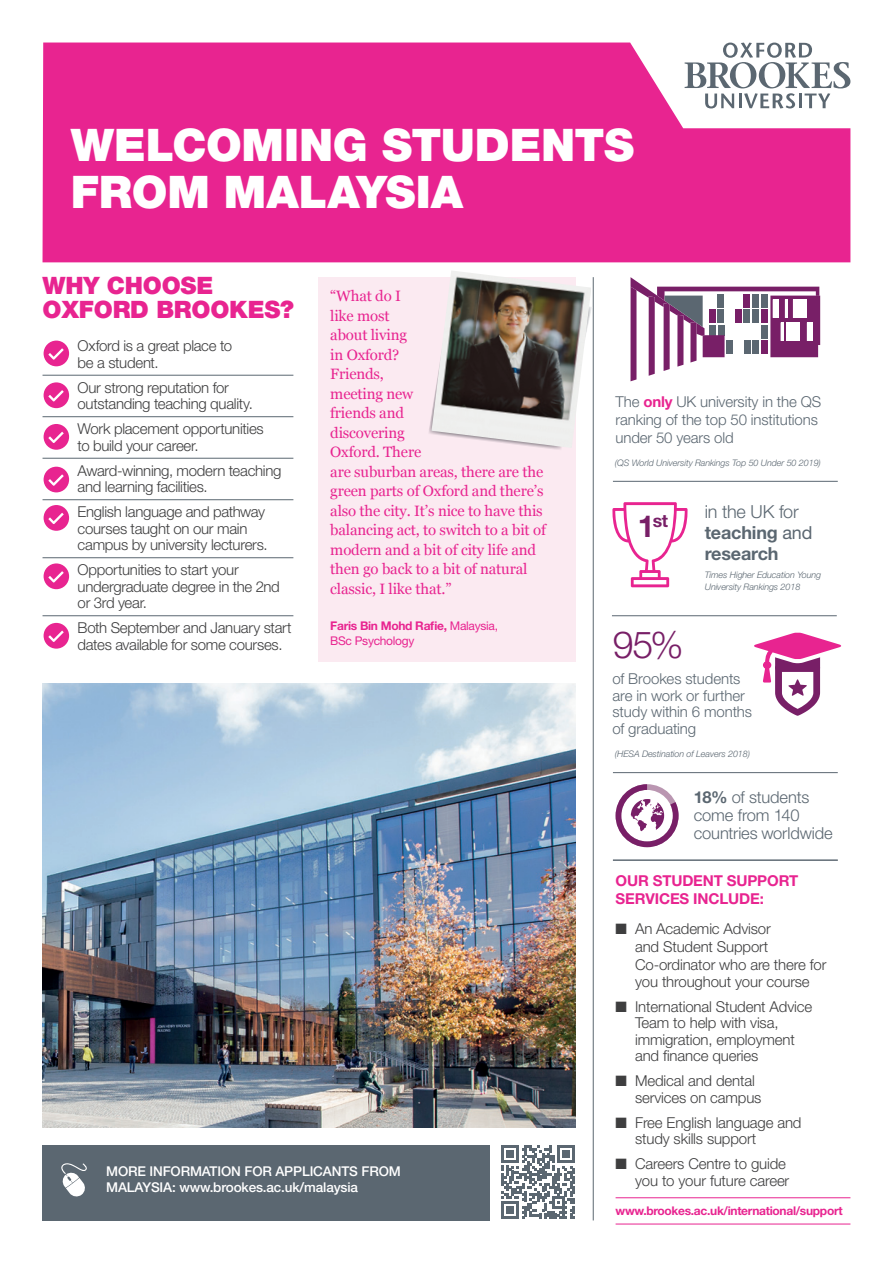
<style>
.page{position:relative;width:893px;height:1263px;background:#fff}
.page>*{position:absolute;margin:0;border:0;box-sizing:border-box;transform-origin:0 0}
.t1{font:900 45px/46.5px "Helvetica Neue LT Std";letter-spacing:-.005em;color:#fff}
.t2{font:300 37.5px "Helvetica Neue LT Std";color:#781f67}
.t3{font:900 24px/24px "Helvetica Neue LT Std";letter-spacing:-.01em;color:#e82490}
.t4{font:700 18px/21px "Helvetica Neue LT Std";letter-spacing:-.01em;color:#5b6771}
.t5{font:700 17.7px "Helvetica Neue LT Std";color:#781f67}
.t6{font:300 16.5px/18px "Helvetica Neue LT Std";letter-spacing:-.01em;color:#5b6771}
.t7{font:300 15px/16.5px "Helvetica Neue LT Std";letter-spacing:-.015em;color:#3e3e3f}
.t8{font:15px/19.5px "Georgia";letter-spacing:-.01em;color:#e82490}
.t9{font:300 15px/16.5px "Helvetica Neue LT Std";letter-spacing:-.01em;color:#5b6771}
.t10{font:700 15px/18px "Helvetica Neue LT Std";letter-spacing:-.01em;color:#e82490}
.t11{font:500 13.5px/16.5px "Helvetica Neue LT Std";letter-spacing:-.01em;color:#fff}
.t12{font:12px/15px "Helvetica Neue LT Std";letter-spacing:-.025em;color:#e82490}
.t13{font:700 12px "Helvetica Neue LT Std";letter-spacing:-.025em;color:#e82490}
.t14{font:italic 300 9px/12px "Helvetica Neue LT Std";letter-spacing:-.01em;color:#5b6771}
.s1{font-weight:700}
.s2{font-weight:700;color:#e82490}
.s3{font-size:30.3px}
.s4{font-weight:300}
.s5{font-weight:400}
</style>
<div class="page">
<div style="left:43px;top:43px;width:807px;height:219px;background:#e82490"></div>
<svg style="left:685px;top:43px;width:165px;height:65px"></svg>
<div style="left:43px;top:1145px;width:447px;height:75px;background:#5b6771"></div>
<svg style="left:501px;top:1145px;width:74px;height:74px"></svg>
<div style="left:317px;top:277px;width:258px;height:384px;background:#fbeaf1"></div>
<hr style="left:593px;top:277px;width:1px;height:943px;background:#5b6771">
<img style="left:432px;top:271px;width:159px;height:177px">
<svg style="left:61px;top:1163px;width:26px;height:34px"></svg>
<hr style="left:616px;top:1197px;width:234px;height:1px;background:#e82490">
<hr style="left:616px;top:1224px;width:234px;height:1px;background:#e82490">
<img style="left:42px;top:683px;width:533px;height:445px">
<hr style="left:43px;top:375px;width:250px;height:1px;background:#5b6771">
<hr style="left:43px;top:416px;width:250px;height:1px;background:#5b6771">
<hr style="left:43px;top:458px;width:250px;height:1px;background:#5b6771">
<hr style="left:43px;top:499px;width:250px;height:1px;background:#5b6771">
<hr style="left:43px;top:557px;width:250px;height:1px;background:#5b6771">
<hr style="left:43px;top:615px;width:250px;height:1px;background:#5b6771">
<svg style="left:44px;top:341px;width:25px;height:25px"></svg>
<svg style="left:44px;top:382px;width:25px;height:26px"></svg>
<svg style="left:44px;top:424px;width:25px;height:26px"></svg>
<svg style="left:44px;top:467px;width:25px;height:25px"></svg>
<svg style="left:44px;top:505px;width:25px;height:26px"></svg>
<svg style="left:44px;top:563px;width:25px;height:26px"></svg>
<svg style="left:44px;top:623px;width:25px;height:26px"></svg>
<hr style="left:613px;top:860px;width:225px;height:1px;background:#5b6771">
<svg style="left:754px;top:632px;width:88px;height:84px"></svg>
<svg style="left:630px;top:277px;width:190px;height:104px"></svg>
<hr style="left:612px;top:615px;width:225px;height:1px;background:#5b6771">
<hr style="left:613px;top:481px;width:225px;height:1px;background:#5b6771">
<hr style="left:613px;top:772px;width:225px;height:1px;background:#5b6771">
<svg style="left:616px;top:784px;width:63px;height:63px"></svg>
<svg style="left:612px;top:502px;width:76px;height:85px"></svg>
<h1 class="t1" style="left:71px;top:122px;width:565px">WELCOMING STUDENTS<br>FROM MALAYSIA</h1>
<h3 class="t3" style="left:43px;top:274px;width:253px">WHY CHOOSE<br>OXFORD BROOKES?</h3>
<p class="t7" style="left:78px;top:337px;width:156px">Oxford is a great place to be a student.</p>
<p class="t7" style="left:78px;top:379px;width:177px">Our strong reputation for outstanding teaching quality.</p>
<p class="t7" style="left:78px;top:420px;width:188px">Work placement opportunities to build your career.</p>
<p class="t7" style="left:78px;top:462px;width:205px">Award-winning, modern teaching and learning facilities.</p>
<p class="t7" style="left:78px;top:503px;width:192px">English language and pathway courses taught on our main campus by university lecturers.</p>
<p class="t7" style="left:78px;top:561px;width:204px">Opportunities to start your undergraduate degree in the 2nd or 3rd year.</p>
<p class="t7" style="left:78px;top:619px;width:216px">Both September and January start dates available for some courses.</p>
<p class="t8" style="left:330px;top:286px;width:217px">“What do I<br>like most<br>about living<br>in Oxford?<br>Friends,<br>meeting new<br>friends and<br>discovering<br>Oxford. There<br>are suburban areas, there are the green parts of Oxford and there’s also the city. It’s nice to have this balancing act, to switch to a bit of modern and a bit of city life and then go back to a bit of natural classic, I like that.”</p>
<p class="t12" style="left:330px;top:618px;width:169px"><span class="s1">Faris Bin Mohd Rafie,</span> Malaysia,<br>BSc Psychology</p>
<p class="t11" style="left:106px;top:1163px;width:296px">MORE INFORMATION FOR APPLICANTS FROM<br>MALAYSIA: www.brookes.ac.uk/malaysia</p>
<p class="t9" style="left:616px;top:393px;width:207px;line-height:18px">The <span class="s2">only</span> UK university in the QS ranking of the top 50 institutions under 50 years old</p>
<p class="t14" style="left:615px;top:457px;width:208px">(QS World University Rankings Top 50 Under 50 2019)</p>
<p class="t5" style="left:638px;top:509px;width:32px"><span class="s3">1</span>st</p>
<p class="t4" style="left:705px;top:501px;width:109px"><span class="s4">in the UK for </span>teaching <span class="s5">and </span>research</p>
<p class="t14" style="left:705px;top:569px;width:118px">Times Higher Education Young<br>University Rankings 2018</p>
<h2 class="t2" style="left:613px;top:622px;width:72px">95%</h2>
<p class="t9" style="left:612px;top:670px;width:141px">of Brookes students are in work or further study within 6 months of graduating</p>
<p class="t14" style="left:615px;top:747px;width:137px">(HESA Destination of Leavers 2018)</p>
<p class="t6" style="left:694px;top:788px;width:140px"><span class="s1">18%</span> of students come from 140 countries worldwide</p>
<p class="t10" style="left:616px;top:871px;width:184px">OUR STUDENT SUPPORT<br>SERVICES INCLUDE:</p>
<p class="t7" style="left:635px;top:920px;width:193px;line-height:18px;text-indent:-20px">■ An Academic Advisor<br>and Student Support<br>Co-ordinator who are there for</p>
<p class="t7" style="left:635px;top:973px;width:176px">you throughout your course</p>
<p class="t7" style="left:635px;top:998px;width:179px;text-indent:-20px">■ International Student Advice<br>Team to help with visa, immigration, employment and finance queries</p>
<p class="t7" style="left:635px;top:1072px;width:128px;text-indent:-20px">■ Medical and dental services on campus</p>
<p class="t7" style="left:635px;top:1114px;width:168px;text-indent:-20px">■ Free English language and study skills support</p>
<p class="t7" style="left:616px;top:1155px;width:175px;text-align:right">■ Careers Centre to guide you to your future career</p>
<p class="t13" style="left:616px;top:1203px;width:229px">www.brookes.ac.uk/international/support</p>
</div>
